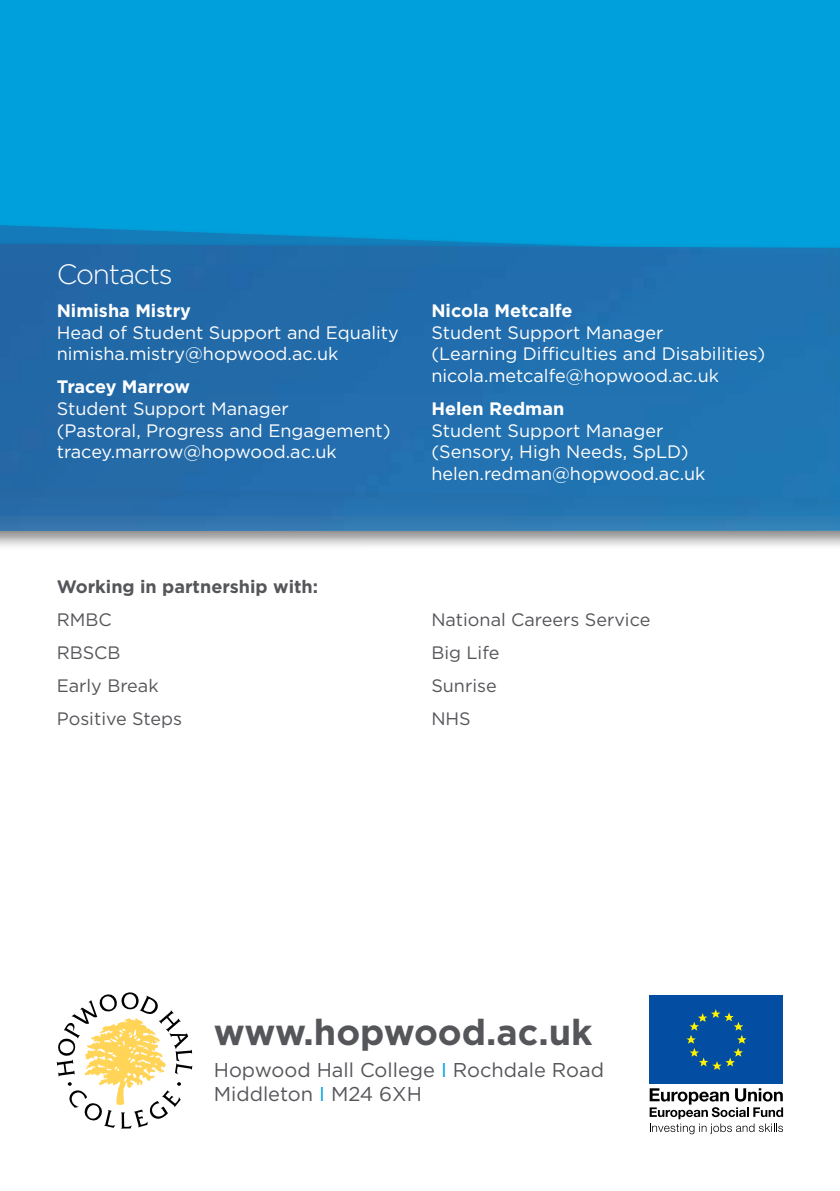
<style>
.page{position:relative;width:840px;height:1191px;background:#fff}
.page>*{position:absolute;margin:0;border:0;box-sizing:border-box;transform-origin:0 0}
.t1{font:700 36px "Gotham";color:#55565a}
.t2{font:300 28px "Gotham";letter-spacing:-.04em;color:#fff}
.t3{font:20px/24px "Gotham";color:#55565a}
.t4{font:18px/21.6px "Gotham";color:#fff}
.t5{font:18px/33px "Gotham";color:#55565a}
.t6{font:700 18px "Gotham";color:#fff}
.t7{font:700 18px "Gotham";color:#55565a}
.s1{color:#00a0dc}
</style>
<div class="page">
<div style="left:0;top:0;width:839px;height:393px;background:#00a0dc"></div>
<img style="left:0;top:225px;width:406px;height:15px">
<div style="left:0;top:240px;width:839px;height:311px;background:#000;opacity:.5"></div>
<img style="left:0;top:244px;width:839px;height:287px">
<svg style="left:57px;top:992px;width:135px;height:136px"></svg>
<div style="left:649px;top:995px;width:133px;height:89px;background:#034ea2"></div>
<svg style="left:686px;top:1009px;width:60px;height:61px"></svg>
<svg style="left:649px;top:1088px;width:133px;height:46px"></svg>
<h2 class="t2" style="left:57px;top:259px;width:118px">Contacts</h2>
<p class="t6" style="left:57px;top:300px;width:136px">Nimisha Mistry</p>
<p class="t4" style="left:57px;top:321px;width:343px">Head of Student Support and Equality nimisha.mistry@hopwood.ac.uk</p>
<p class="t6" style="left:57px;top:376px;width:135px">Tracey Marrow</p>
<p class="t4" style="left:57px;top:397px;width:335px">Student Support Manager<br>(Pastoral, Progress and Engagement) tracey.marrow@hopwood.ac.uk</p>
<p class="t6" style="left:431px;top:300px;width:143px">Nicola Metcalfe</p>
<p class="t4" style="left:431px;top:321px;width:335px">Student Support Manager<br>(Learning Difficulties and Disabilities) nicola.metcalfe@hopwood.ac.uk</p>
<p class="t6" style="left:431px;top:398px;width:134px">Helen Redman</p>
<p class="t4" style="left:431px;top:419px;width:275px">Student Support Manager (Sensory, High Needs, SpLD) helen.redman@hopwood.ac.uk</p>
<p class="t7" style="left:57px;top:576px;width:263px">Working in partnership with:</p>
<p class="t5" style="left:57px;top:603px;width:127px">RMBC<br>RBSCB<br>Early Break<br>Positive Steps</p>
<p class="t5" style="left:431px;top:603px;width:220px">National Careers Service<br>Big Life<br>Sunrise<br>NHS</p>
<h1 class="t1" style="left:214px;top:1011px;width:380px">www.hopwood.ac.uk</h1>
<p class="t3" style="left:214px;top:1058px;width:391px">Hopwood Hall College <span class="s1">I</span> Rochdale Road<br>Middleton <span class="s1">I</span> M24 6XH</p>
</div>
